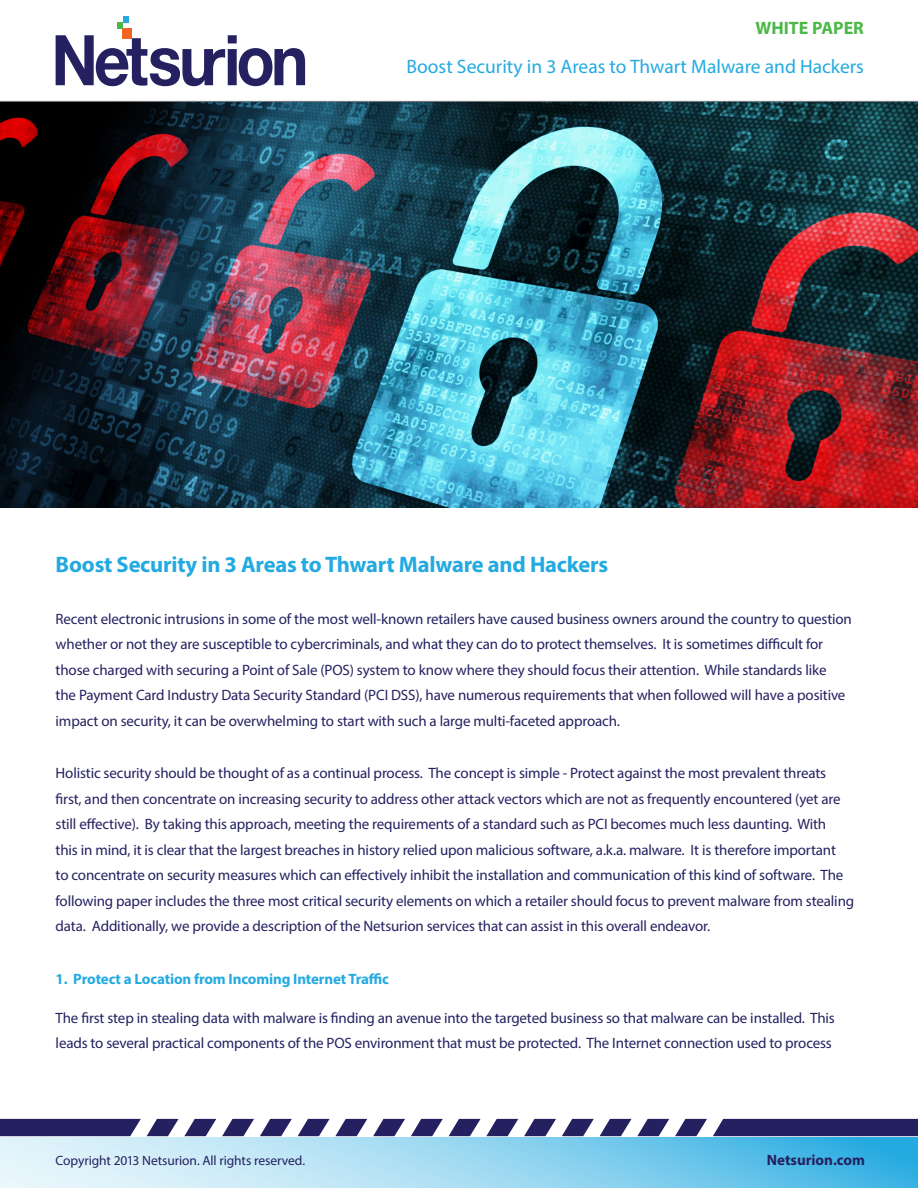
<style>
.page{position:relative;width:918px;height:1188px;background:#fff}
.page>*{position:absolute;margin:0;border:0;box-sizing:border-box;transform-origin:0 0}
.t1{font:700 22.5px "Myriad Pro";letter-spacing:-.01em;color:#24aae1}
.t2{font:19.5px "Myriad Pro";color:#24aae1}
.t3{font:700 18px "Myriad Pro";color:#4cb848}
.t4{font:15px/25.5px "Myriad Pro";letter-spacing:-.01em;color:#252161}
.t5{font:700 15px "Myriad Pro";letter-spacing:-.01em;color:#24aae1}
.t6{font:700 15px "Myriad Pro";color:#252161}
.t7{font:13.5px "Myriad Pro";letter-spacing:-.005em;color:#252161}
</style>
<div class="page">
<svg style="left:0;top:1137px;width:918px;height:51px;background:#98d6f0"></svg>
<svg style="left:0;top:1119px;width:918px;height:17px"></svg>
<img style="left:0;top:102px;width:918px;height:405px">
<hr style="left:0;top:101px;width:918px;height:1px;background:#808285">
<div style="left:123px;top:28px;width:9px;height:10px;background:#f36421"></div>
<svg style="left:117px;top:16px;width:11px;height:12px"></svg>
<svg style="left:56px;top:35px;width:249px;height:51px"></svg>
<p class="t3" style="left:755px;top:16px;width:110px">WHITE PAPER</p>
<p class="t2" style="left:407px;top:54px;width:459px">Boost Security in 3 Areas to Thwart Malware and Hackers</p>
<p class="t1" style="left:56px;top:550px;width:554px">Boost Security in 3 Areas to Thwart Malware and Hackers</p>
<p class="t4" style="left:56px;top:606px;width:798px">Recent electronic intrusions in some of the most well-known retailers have caused business owners around the country to question whether or not they are susceptible to cybercriminals, and what they can do to protect themselves. It is sometimes difficult for those charged with securing a Point of Sale (POS) system to know where they should focus their attention. While standards like<br>the Payment Card Industry Data Security Standard (PCI DSS), have numerous requirements that when followed will have a positive impact on security, it can be overwhelming to start with such a large multi-faceted approach.</p>
<p class="t4" style="left:56px;top:760px;width:800px">Holistic security should be thought of as a continual process. The concept is simple - Protect against the most prevalent threats first, and then concentrate on increasing security to address other attack vectors which are not as frequently encountered (yet are still effective). By taking this approach, meeting the requirements of a standard such as PCI becomes much less daunting. With<br>this in mind, it is clear that the largest breaches in history relied upon malicious software, a.k.a. malware. It is therefore important<br>to concentrate on security measures which can effectively inhibit the installation and communication of this kind of software. The following paper includes the three most critical security elements on which a retailer should focus to prevent malware from stealing data. Additionally, we provide a description of the Netsurion services that can assist in this overall endeavor.</p>
<p class="t5" style="left:56px;top:969px;width:335px">1. Protect a Location from Incoming Internet Traffic</p>
<p class="t4" style="left:56px;top:1005px;width:781px">The first step in stealing data with malware is finding an avenue into the targeted business so that malware can be installed. This leads to several practical components of the POS environment that must be protected. The Internet connection used to process</p>
<p class="t7" style="left:56px;top:1153px;width:251px">Copyright 2013 Netsurion. All rights reserved.</p>
<p class="t6" style="left:767px;top:1150px;width:100px">Netsurion.com</p>
</div>
